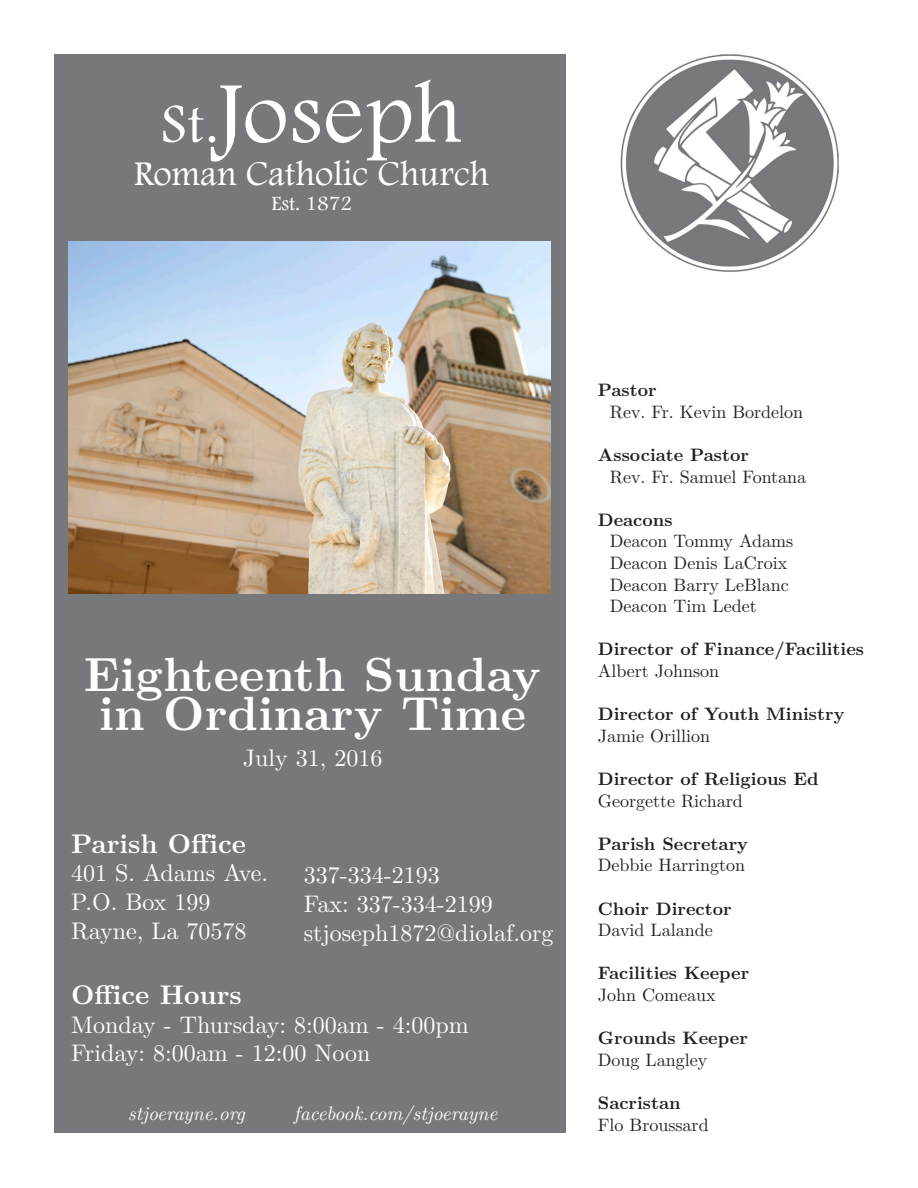
<style>
.page{position:relative;width:918px;height:1188px;background:#fff}
.page>*{position:absolute;margin:0;border:0;box-sizing:border-box;transform-origin:0 0}
.t1{font:90px "Footlight MT Light";letter-spacing:.02em;color:#fff}
.t2{font:700 48px/39px "LM Roman 10";color:#fff;text-align:center}
.t3{font:36px "Footlight MT Light";color:#fff}
.t4{font:700 27px "LM Roman 10";color:#fff}
.t5{font:24px/28.8px "LM Roman 10";color:#fff}
.t6{font:21px "Footlight MT Light";color:#fff}
.t7{font:italic 19.5px "LM Roman 10";color:#fff}
.t8{font:18px/21.6px "LM Roman 10";color:#231f20}
.t9{font:700 18px "LM Roman 10";color:#231f20}
.s1{font-size:57px}
</style>
<div class="page">
<img style="left:620px;top:54px;width:219px;height:218px">
<div style="left:55px;top:55px;width:511px;height:1078px;background:#77787c"></div>
<img style="left:68px;top:242px;width:483px;height:351px">
<h1 class="t1" style="left:161px;top:60px;width:304px"><span class="s1">St.</span>Joseph</h1>
<h3 class="t3" style="left:134px;top:152px;width:357px">Roman Catholic Church</h3>
<p class="t6" style="left:271px;top:191px;width:82px">Est. 1872</p>
<h2 class="t2" style="left:84px;top:652px;width:459px">Eighteenth Sunday in Ordinary Time</h2>
<h3 class="t5" style="left:243px;top:742px;width:141px">July 31, 2016</h3>
<h3 class="t4" style="left:71px;top:822px;width:176px">Parish Office</h3>
<h3 class="t5" style="left:71px;top:857px;width:198px">401 S. Adams Ave.<br>P.O. Box 199<br>Rayne, La 70578</h3>
<h3 class="t5" style="left:304px;top:859px;width:251px">337-334-2193<br>Fax: 337-334-2199 stjoseph1872@diolaf.org</h3>
<h3 class="t4" style="left:71px;top:973px;width:172px">Office Hours</h3>
<h3 class="t5" style="left:71px;top:1008px;width:399px">Monday - Thursday: 8:00am - 4:00pm<br>Friday: 8:00am - 12:00 Noon</h3>
<p class="t7" style="left:128px;top:1098px;width:119px">stjoerayne.org</p>
<p class="t7" style="left:294px;top:1098px;width:205px">facebook.com/stjoerayne</p>
<p class="t9" style="left:598px;top:376px;width:60px">Pastor</p>
<p class="t8" style="left:610px;top:400px;width:195px">Rev. Fr. Kevin Bordelon</p>
<p class="t9" style="left:598px;top:441px;width:153px">Associate Pastor</p>
<p class="t8" style="left:610px;top:464px;width:198px">Rev. Fr. Samuel Fontana</p>
<p class="t9" style="left:598px;top:505px;width:76px">Deacons</p>
<p class="t8" style="left:610px;top:529px;width:185px">Deacon Tommy Adams<br>Deacon Denis LaCroix<br>Deacon Barry LeBlanc<br>Deacon Tim Ledet</p>
<p class="t9" style="left:598px;top:635px;width:268px">Director of Finance/Facilities</p>
<p class="t8" style="left:598px;top:659px;width:123px">Albert Johnson</p>
<p class="t9" style="left:598px;top:700px;width:248px">Director of Youth Ministry</p>
<p class="t8" style="left:598px;top:724px;width:114px">Jamie Orillion</p>
<p class="t9" style="left:598px;top:765px;width:222px">Director of Religious Ed</p>
<p class="t8" style="left:598px;top:788px;width:146px">Georgette Richard</p>
<p class="t9" style="left:598px;top:829px;width:152px">Parish Secretary</p>
<p class="t8" style="left:598px;top:853px;width:149px">Debbie Harrington</p>
<p class="t9" style="left:598px;top:894px;width:135px">Choir Director</p>
<p class="t8" style="left:598px;top:918px;width:117px">David Lalande</p>
<p class="t9" style="left:598px;top:959px;width:153px">Facilities Keeper</p>
<p class="t8" style="left:598px;top:983px;width:119px">John Comeaux</p>
<p class="t9" style="left:598px;top:1024px;width:152px">Grounds Keeper</p>
<p class="t8" style="left:598px;top:1048px;width:111px">Doug Langley</p>
<p class="t9" style="left:598px;top:1089px;width:84px">Sacristan</p>
<p class="t8" style="left:598px;top:1112px;width:112px">Flo Broussard</p>
</div>
